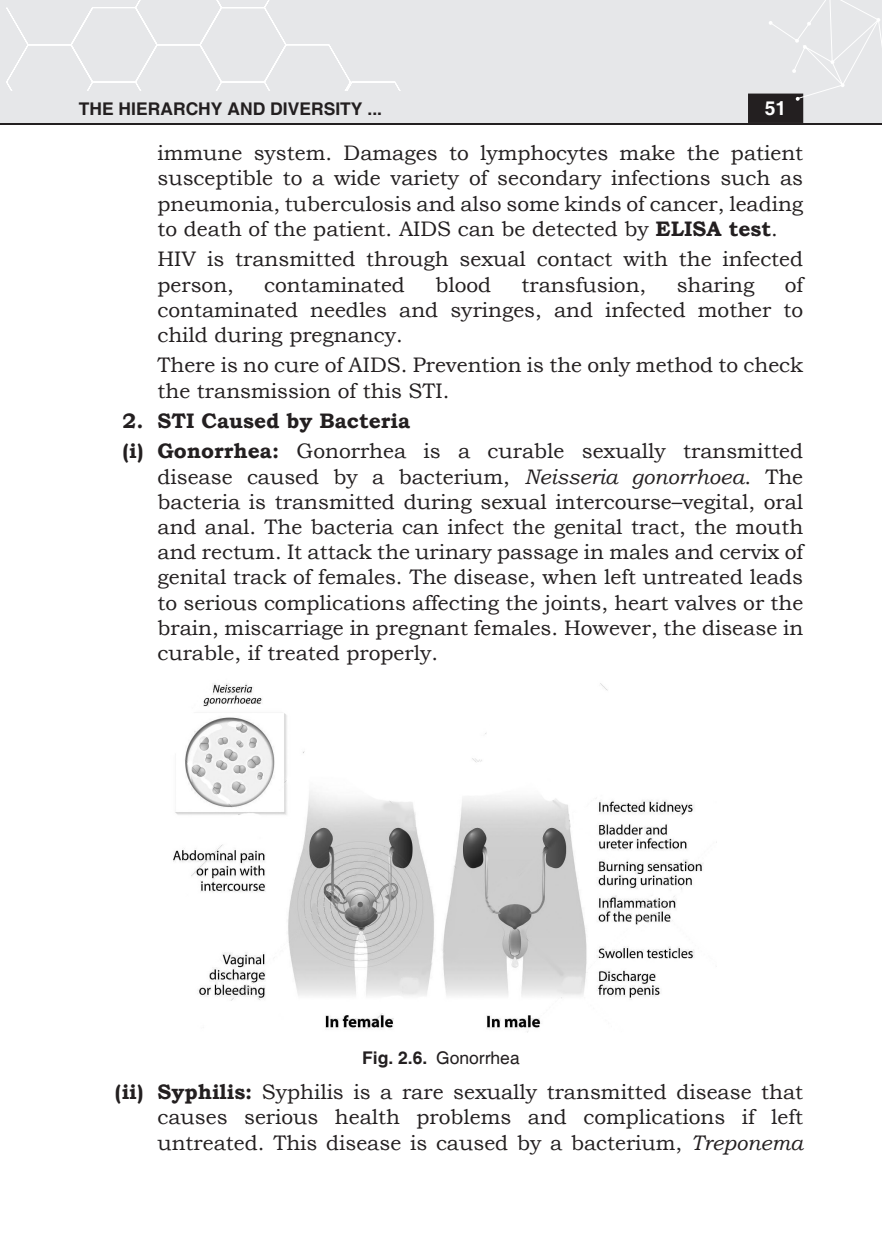
<style>
.page{position:relative;width:882px;height:1260px;background:#fff}
.page>*{position:absolute;margin:0;border:0;box-sizing:border-box;transform-origin:0 0}
.indent_1{font:21px/25.2px "Bookman Old Style";color:#231f20;text-align:justify}
.indent_1-2{font:700 21px "Bookman Old Style";color:#231f20}
.t1{font:700 19.25px "Helvetica";color:#fff}
.t2{font:700 17.5px "Helvetica";color:#231f20}
.Fig_caption{font:17.5px "Helvetica";color:#231f20}
.s1{font-weight:700}
.s2{font-style:italic}
</style>
<div class="page">
<div style="left:0;top:0;width:882px;height:124px;background:#e6e7e9"></div>
<hr style="left:0;top:124px;width:882px;height:1px;background:#231f20">
<div style="left:749px;top:94px;width:53px;height:28px;background:#231f20"></div>
<div style="left:748px;top:94px;width:55px;height:29px;border:2px solid #231f20"></div>
<svg style="left:769px;top:0;width:113px;height:101px"></svg>
<svg style="left:6px;top:0;width:394px;height:90px"></svg>
<img style="left:173px;top:683px;width:544px;height:349px">
<p class="t2" style="left:79px;top:98px;width:305px">THE HIERARCHY AND DIVERSITY ...</p>
<p class="t1" style="left:765px;top:96px;width:23px">51</p>
<p class="indent_1" style="left:158px;top:141px;width:647px">immune system. Damages to lymphocytes make the patient susceptible to a wide variety of secondary infections such as pneumonia, tuberculosis and also some kinds of cancer, leading to death of the patient. AIDS can be detected by <span class="s1">ELISA test</span>.</p>
<p class="indent_1" style="left:158px;top:247px;width:647px">HIV is transmitted through sexual contact with the infected person,</p>
<p class="indent_1" style="left:158px;top:272px;width:647px;text-indent:627px">of contaminated needles and syringes, and infected mother to child during pregnancy.</p>
<p class="indent_1" style="left:158px;top:353px;width:647px">There is no cure of AIDS. Prevention is the only method to check the transmission of this STI.</p>
<p class="indent_1-2" style="left:122px;top:406px;width:289px">2. STI Caused by Bacteria</p>
<p class="indent_1" style="left:158px;top:439px;width:647px;text-indent:-35px"><span class="s1">(i) Gonorrhea:</span> Gonorrhea is a curable sexually transmitted disease caused by a bacterium, <span class="s2">Neisseria gonorrhoea</span>. The bacteria is transmitted during sexual intercourse–vegital, oral and anal. The bacteria can infect the genital tract, the mouth and rectum. It attack the urinary passage in males and cervix of genital track of females. The disease, when left untreated leads to serious complications affecting the joints, heart valves or the brain, miscarriage in pregnant females. However, the disease in curable, if treated properly.</p>
<p class="indent_1" style="left:264px;top:272px;width:142px">contaminated</p>
<p class="indent_1" style="left:435px;top:272px;width:57px">blood</p>
<p class="indent_1" style="left:522px;top:272px;width:126px">transfusion,</p>
<p class="indent_1" style="left:677px;top:272px;width:79px">sharing</p>
<p class="Fig_caption" style="left:362px;top:1047px;width:159px"><span class="s1">Fig. 2.6.</span> Gonorrhea</p>
<p class="indent_1" style="left:158px;top:1080px;width:647px;text-indent:-43px"><span class="s1">(ii) Syphilis:</span> Syphilis is a rare sexually transmitted disease that causes serious health problems and complications if left untreated. This disease is caused by a bacterium, <span class="s2">Treponema</span></p>
</div>
